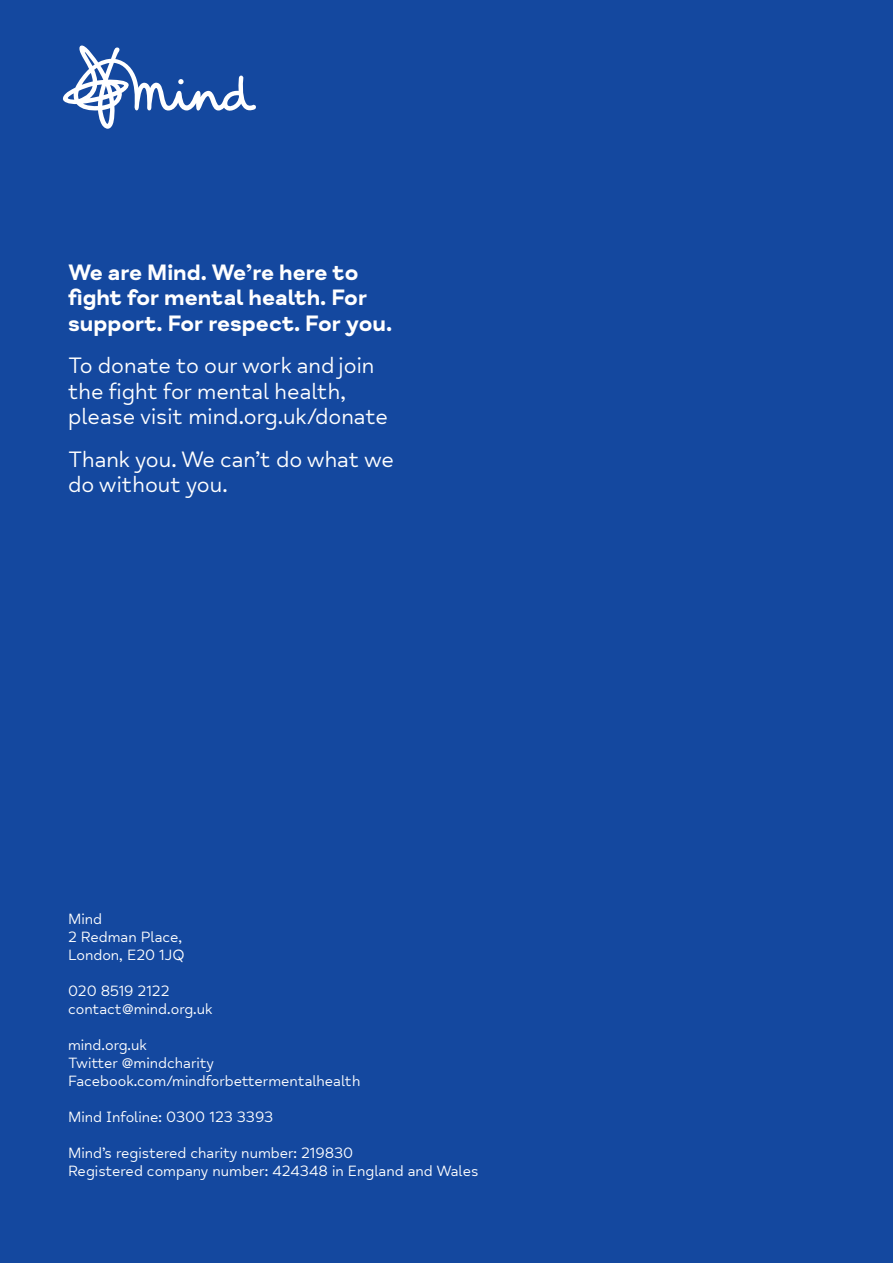
<style>
.page{position:relative;width:893px;height:1263px;background:#14489f}
.page>*{position:absolute;margin:0;border:0;box-sizing:border-box;transform-origin:0 0}
.t1{font:22.5px/25.5px "Mind Meridian";color:#fff}
.t2{font:700 22.5px/25.5px "Mind Meridian";color:#fff}
.t3{font:15px/18px "Mind Meridian";color:#fff}
</style>
<div class="page">
<svg style="left:63px;top:46px;width:193px;height:83px"></svg>
<h1 class="t2" style="left:68px;top:260px;width:326px">We are Mind. We’re here to fight for mental health. For support. For respect. For you.</h1>
<h1 class="t1" style="left:68px;top:353px;width:322px">To donate to our work and join the fight for mental health, please visit mind.org.uk/donate</h1>
<h1 class="t1" style="left:68px;top:447px;width:328px">Thank you. We can’t do what we do without you.</h1>
<p class="t3" style="left:68px;top:910px;width:118px">Mind<br>2 Redman Place,<br>London, E20 1JQ</p>
<p class="t3" style="left:68px;top:982px;width:146px">020 8519 2122 contact@mind.org.uk</p>
<p class="t3" style="left:68px;top:1036px;width:294px">mind.org.uk<br>Twitter @mindcharity<br>Facebook.com/mindforbettermentalhealth</p>
<p class="t3" style="left:68px;top:1108px;width:207px">Mind Infoline: 0300 123 3393</p>
<p class="t3" style="left:68px;top:1144px;width:412px">Mind’s registered charity number: 219830<br>Registered company number: 424348 in England and Wales</p>
</div>
